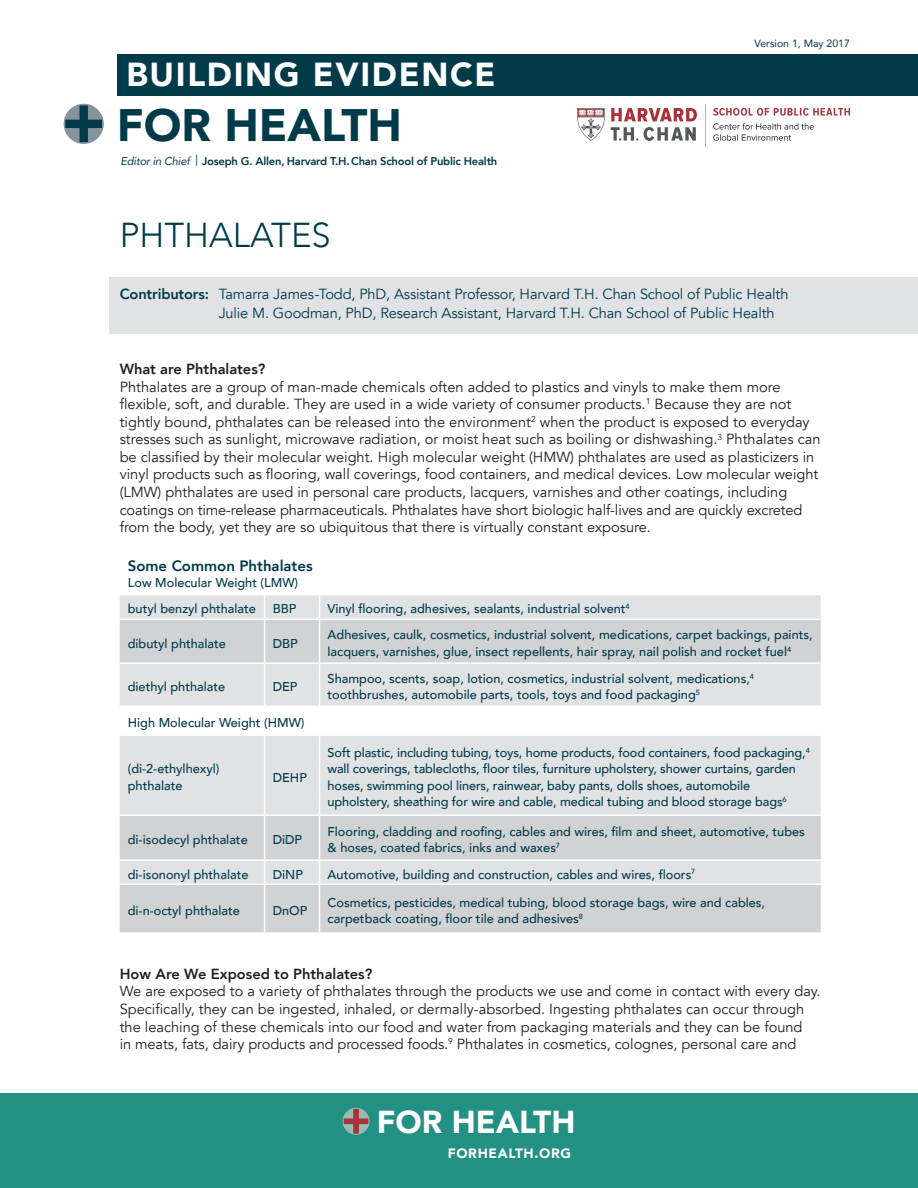
<style>
.page{position:relative;width:918px;height:1188px;background:#fff}
.page>*{position:absolute;margin:0;border:0;box-sizing:border-box;transform-origin:0 0}
.t1{font:900 45.45px "Avenir";color:#013b4a}
.t2{font:300 34.5px "Avenir";color:#013b4a}
.t3{font:900 33.15px "Avenir";letter-spacing:.05em;color:#fff}
.t4{font:900 31.65px "Avenir";color:#fff}
.t5{font:800 15px "Avenir";color:#013b4a}
.t6{font:14.7px/17.5px "Avenir";color:#231f20}
.t7{font:14.7px/18.8px "Avenir";letter-spacing:-.01em;color:#013b4a}
.t8{font:800 14.7px "Avenir";color:#231f20}
.t9{font:900 13.5px "Avenir";letter-spacing:.05em;color:#fff}
.t10{font:500 12.75px/16.5px "Avenir";color:#013b4a}
.t11{font:800 11.25px "Avenir";letter-spacing:-.02em;color:#013b4a}
.t12{font:10.5px "Avenir";color:#013b4a}
.s1{font-weight:400;font-style:italic}
.s2{font-weight:400}
.s3{font-weight:800}
</style>
<div class="page">
<div style="left:110px;top:277px;width:808px;height:57px;background:#e1e2e4"></div>
<div style="left:0;top:1094px;width:918px;height:94px;background:#229083"></div>
<svg style="left:343px;top:1108px;width:27px;height:27px"></svg>
<svg style="left:344px;top:1109px;width:24px;height:25px"></svg>
<svg style="left:577px;top:108px;width:120px;height:33px"></svg>
<svg style="left:713px;top:108px;width:137px;height:8px"></svg>
<svg style="left:705px;top:105px;width:1px;height:42px"></svg>
<svg style="left:713px;top:123px;width:101px;height:18px"></svg>
<div style="left:118px;top:54px;width:800px;height:42px;background:#013b4a"></div>
<svg style="left:64px;top:104px;width:40px;height:40px"></svg>
<svg style="left:65px;top:105px;width:37px;height:37px"></svg>
<div style="left:120px;top:595px;width:701px;height:24px;background:#e1e2e4"></div>
<svg style="left:120px;top:620px;width:701px;height:312px;background:#dcdddf"></svg>
<svg style="left:264px;top:595px;width:1px;height:24px"></svg>
<svg style="left:319px;top:595px;width:1px;height:24px"></svg>
<hr style="left:264px;top:620px;width:1px;height:42px;background:#fff">
<hr style="left:319px;top:620px;width:1px;height:42px;background:#fff">
<hr style="left:120px;top:662px;width:145px;height:2px;background:#fff">
<hr style="left:265px;top:662px;width:54px;height:2px;background:#fff">
<hr style="left:264px;top:664px;width:1px;height:42px;background:#fff">
<hr style="left:320px;top:662px;width:501px;height:2px;background:#fff">
<hr style="left:319px;top:664px;width:1px;height:42px;background:#fff">
<hr style="left:120px;top:706px;width:145px;height:1px;background:#fff">
<hr style="left:265px;top:706px;width:54px;height:1px;background:#fff">
<hr style="left:320px;top:706px;width:501px;height:1px;background:#fff">
<hr style="left:120px;top:734px;width:145px;height:2px;background:#fff">
<hr style="left:265px;top:734px;width:54px;height:2px;background:#fff">
<hr style="left:264px;top:736px;width:1px;height:78px;background:#fff">
<hr style="left:320px;top:734px;width:501px;height:2px;background:#fff">
<hr style="left:319px;top:736px;width:1px;height:78px;background:#fff">
<hr style="left:120px;top:814px;width:145px;height:2px;background:#fff">
<hr style="left:265px;top:814px;width:54px;height:2px;background:#fff">
<hr style="left:264px;top:816px;width:1px;height:44px;background:#fff">
<hr style="left:320px;top:814px;width:501px;height:2px;background:#fff">
<hr style="left:319px;top:816px;width:1px;height:44px;background:#fff">
<hr style="left:120px;top:860px;width:145px;height:1px;background:#fff">
<hr style="left:265px;top:860px;width:54px;height:1px;background:#fff">
<svg style="left:264px;top:861px;width:1px;height:23px"></svg>
<hr style="left:320px;top:860px;width:501px;height:1px;background:#fff">
<svg style="left:319px;top:861px;width:1px;height:23px"></svg>
<hr style="left:120px;top:884px;width:145px;height:1px;background:#fff">
<hr style="left:265px;top:884px;width:54px;height:1px;background:#fff">
<hr style="left:264px;top:885px;width:1px;height:47px;background:#fff">
<hr style="left:320px;top:884px;width:501px;height:1px;background:#fff">
<hr style="left:319px;top:885px;width:1px;height:47px;background:#fff">
<h3 class="t3" style="left:126px;top:46px;width:370px">BUILDING EVIDENCE</h3>
<h1 class="t1" style="left:117px;top:87px;width:287px">FOR HEALTH</h1>
<p class="t11" style="left:120px;top:152px;width:378px"><span class="s1">Editor in Chief</span> <span class="s2">|</span> Joseph G. Allen, Harvard T.H. Chan School of Public Health</p>
<p class="t12" style="left:755px;top:35px;width:97px">Version 1, May 2017</p>
<h2 class="t2" style="left:120px;top:215px;width:213px">PHTHALATES</h2>
<p class="t7" style="left:219px;top:285px;width:571px;text-indent:-99px"><span class="s3">Contributors:</span> Tamarra James-Todd, PhD, Assistant Professor, Harvard T.H. Chan School of Public Health<br>Julie M. Goodman, PhD, Research Assistant, Harvard T.H. Chan School of Public Health</p>
<p class="t8" style="left:120px;top:358px;width:147px">What are Phthalates?</p>
<p class="t6" style="left:120px;top:378px;width:702px">Phthalates are a group of man-made chemicals often added to plastics and vinyls to make them more flexible, soft, and durable. They are used in a wide variety of consumer products.<sup>1</sup> Because they are not tightly bound, phthalates can be released into the environment<sup>2</sup> when the product is exposed to everyday stresses such as sunlight, microwave radiation, or moist heat such as boiling or dishwashing.<sup>3</sup> Phthalates can be classified by their molecular weight. High molecular weight (HMW) phthalates are used as plasticizers in vinyl products such as flooring, wall coverings, food containers, and medical devices. Low molecular weight (LMW) phthalates are used in personal care products, lacquers, varnishes and other coatings, including coatings on time-release pharmaceuticals. Phthalates have short biologic half-lives and are quickly excreted from the body, yet they are so ubiquitous that there is virtually constant exposure.</p>
<p class="t5" style="left:128px;top:554px;width:186px">Some Common Phthalates</p>
<p class="t10" style="left:128px;top:569px;width:172px;line-height:26.1px">Low Molecular Weight (LMW) butyl benzyl phthalate</p>
<p class="t10" style="left:273px;top:600px;width:25px">BBP</p>
<p class="t10" style="left:328px;top:600px;width:304px">Vinyl flooring, adhesives, sealants, industrial solvent<sup>4</sup></p>
<p class="t10" style="left:128px;top:634px;width:100px">dibutyl phthalate</p>
<p class="t10" style="left:273px;top:634px;width:27px">DBP</p>
<p class="t10" style="left:328px;top:626px;width:487px">Adhesives, caulk, cosmetics, industrial solvent, medications, carpet backings, paints, lacquers, varnishes, glue, insect repellents, hair spray, nail polish and rocket fuel<sup>4</sup></p>
<p class="t10" style="left:128px;top:678px;width:99px">diethyl phthalate</p>
<p class="t10" style="left:273px;top:678px;width:26px">DEP</p>
<p class="t10" style="left:328px;top:670px;width:428px">Shampoo, scents, soap, lotion, cosmetics, industrial solvent, medications,<sup>4 </sup>toothbrushes, automobile parts, tools, toys and food packaging<sup>5</sup></p>
<p class="t10" style="left:128px;top:714px;width:178px">High Molecular Weight (HMW)</p>
<p class="t10" style="left:128px;top:760px;width:93px">(di-2-ethylhexyl) phthalate</p>
<p class="t10" style="left:273px;top:768px;width:36px">DEHP</p>
<p class="t10" style="left:328px;top:743px;width:484px">Soft plastic, including tubing, toys, home products, food containers, food packaging,<sup>4 </sup>wall coverings, tablecloths, floor tiles, furniture upholstery, shower curtains, garden hoses, swimming pool liners, rainwear, baby pants, dolls shoes, automobile upholstery, sheathing for wire and cable, medical tubing and blood storage bags<sup>6</sup></p>
<p class="t10" style="left:128px;top:831px;width:121px">di-isodecyl phthalate</p>
<p class="t10" style="left:273px;top:831px;width:31px">DiDP</p>
<p class="t10" style="left:328px;top:823px;width:479px">Flooring, cladding and roofing, cables and wires, film and sheet, automotive, tubes &amp; hoses, coated fabrics, inks and waxes<sup>7</sup></p>
<p class="t10" style="left:128px;top:865px;width:122px">di-isononyl phthalate</p>
<p class="t10" style="left:273px;top:865px;width:32px">DiNP</p>
<p class="t10" style="left:328px;top:865px;width:369px">Automotive, building and construction, cables and wires, floors<sup>7</sup></p>
<p class="t10" style="left:128px;top:902px;width:114px">di-n-octyl phthalate</p>
<p class="t10" style="left:273px;top:902px;width:36px">DnOP</p>
<p class="t10" style="left:328px;top:893px;width:439px">Cosmetics, pesticides, medical tubing, blood storage bags, wire and cables, carpetback coating, floor tile and adhesives<sup>8</sup></p>
<p class="t8" style="left:120px;top:962px;width:254px">How Are We Exposed to Phthalates?</p>
<p class="t6" style="left:120px;top:983px;width:702px">We are exposed to a variety of phthalates through the products we use and come in contact with every day.<br>Specifically, they can be ingested, inhaled, or dermally-absorbed. Ingesting phthalates can occur through the leaching of these chemicals into our food and water from packaging materials and they can be found<br>in meats, fats, dairy products and processed foods.<sup>9</sup> Phthalates in cosmetics, colognes, personal care and</p>
<h3 class="t4" style="left:377px;top:1095px;width:200px">FOR HEALTH</h3>
<p class="t9" style="left:448px;top:1142px;width:125px">FORHEALTH.ORG</p>
</div>
